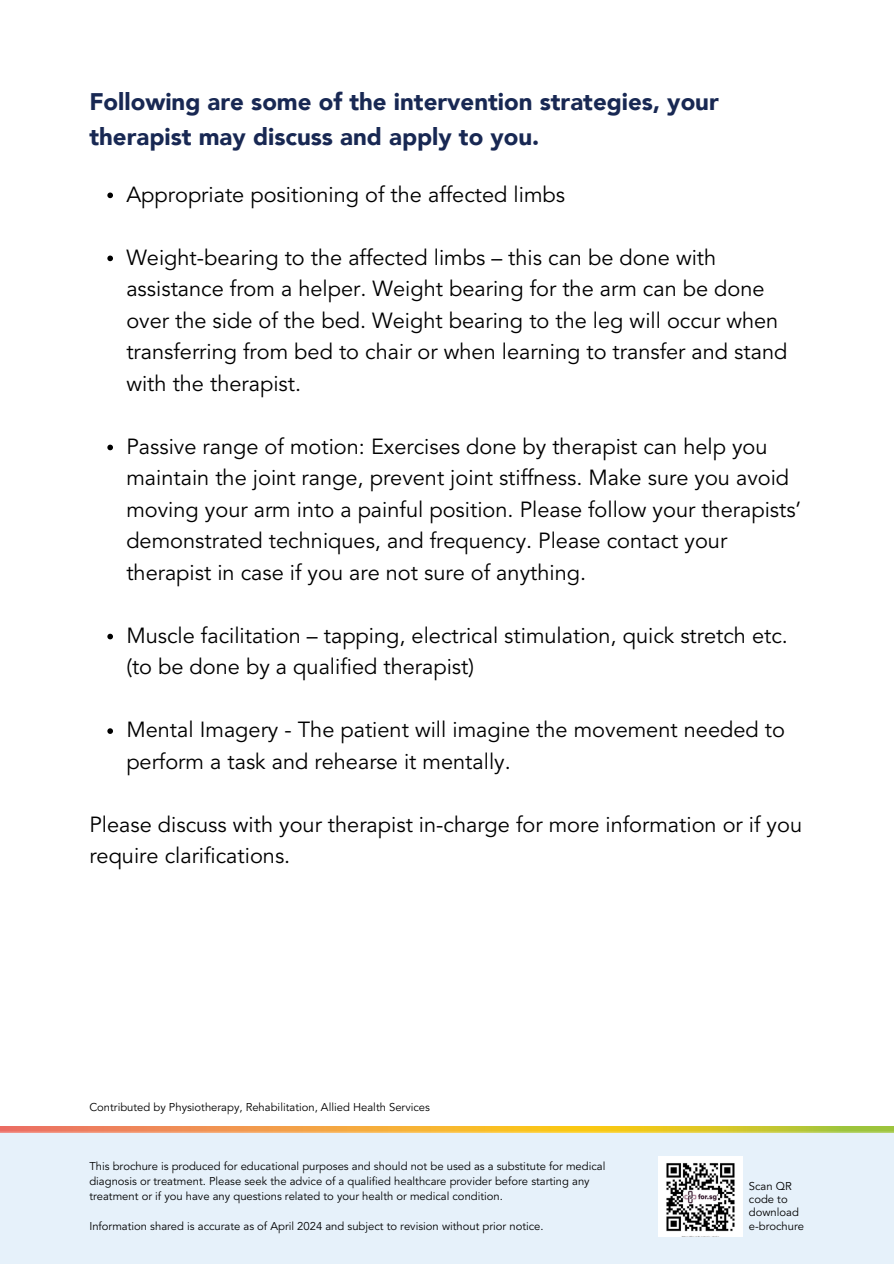
<style>
.page{position:relative;width:894px;height:1264px;background:#fff}
.page>*{position:absolute;margin:0;border:0;box-sizing:border-box;transform-origin:0 0}
.t1{font:900 24px/34.8px "Avenir LT";color:#182853}
.t2{font:21.75px/31.5px "Avenir LT Std";color:#000}
.t3{font:11.25px/15px "Avenir LT Std";color:#000}
</style>
<div class="page">
<div style="left:0;top:1130px;width:893px;height:133px;background:#e6f1fa"></div>
<img style="left:0;top:1126px;width:893px;height:6px">
<svg style="left:107px;top:192px;width:6px;height:6px"></svg>
<svg style="left:107px;top:255px;width:6px;height:6px"></svg>
<svg style="left:107px;top:444px;width:6px;height:6px"></svg>
<svg style="left:107px;top:633px;width:6px;height:6px"></svg>
<svg style="left:107px;top:728px;width:6px;height:6px"></svg>
<img style="left:658px;top:1156px;width:83px;height:80px">
<p class="t1" style="left:89px;top:84px;width:630px">Following are some of the intervention strategies, your therapist may discuss and apply to you.</p>
<p class="t2" style="left:126px;top:180px;width:440px">Appropriate positioning of the affected limbs</p>
<p class="t2" style="left:126px;top:243px;width:662px">Weight-bearing to the affected limbs – this can be done with assistance from a helper. Weight bearing for the arm can be done over the side of the bed. Weight bearing to the leg will occur when transferring from bed to chair or when learning to transfer and stand with the therapist.</p>
<p class="t2" style="left:126px;top:432px;width:676px">Passive range of motion: Exercises done by therapist can help you maintain the joint range, prevent joint stiffness. Make sure you avoid moving your arm into a painful position. Please follow your therapists’ demonstrated techniques, and frequency. Please contact your therapist in case if you are not sure of anything.</p>
<p class="t2" style="left:126px;top:621px;width:663px">Muscle facilitation – tapping, electrical stimulation, quick stretch etc. (to be done by a qualified therapist)</p>
<p class="t2" style="left:126px;top:716px;width:660px">Mental Imagery - The patient will imagine the movement needed to perform a task and rehearse it mentally.</p>
<h2 class="t2" style="left:89px;top:810px;width:714px">Please discuss with your therapist in-charge for more information or if you require clarifications.</h2>
<p class="t3" style="left:89px;top:1100px;width:342px">Contributed by Physiotherapy, Rehabilitation, Allied Health Services</p>
<p class="t3" style="left:89px;top:1159px;width:517px">This brochure is produced for educational purposes and should not be used as a substitute for medical diagnosis or treatment. Please seek the advice of a qualified healthcare provider before starting any treatment or if you have any questions related to your health or medical condition.</p>
<p class="t3" style="left:89px;top:1219px;width:455px">Information shared is accurate as of April 2024 and subject to revision without prior notice.</p>
<p class="t3" style="left:748px;top:1179px;width:44px">Scan QR</p>
<p class="t3" style="left:748px;top:1193px;width:52px;line-height:13.2px">code to download</p>
<p class="t3" style="left:748px;top:1219px;width:57px">e-brochure</p>
</div>
